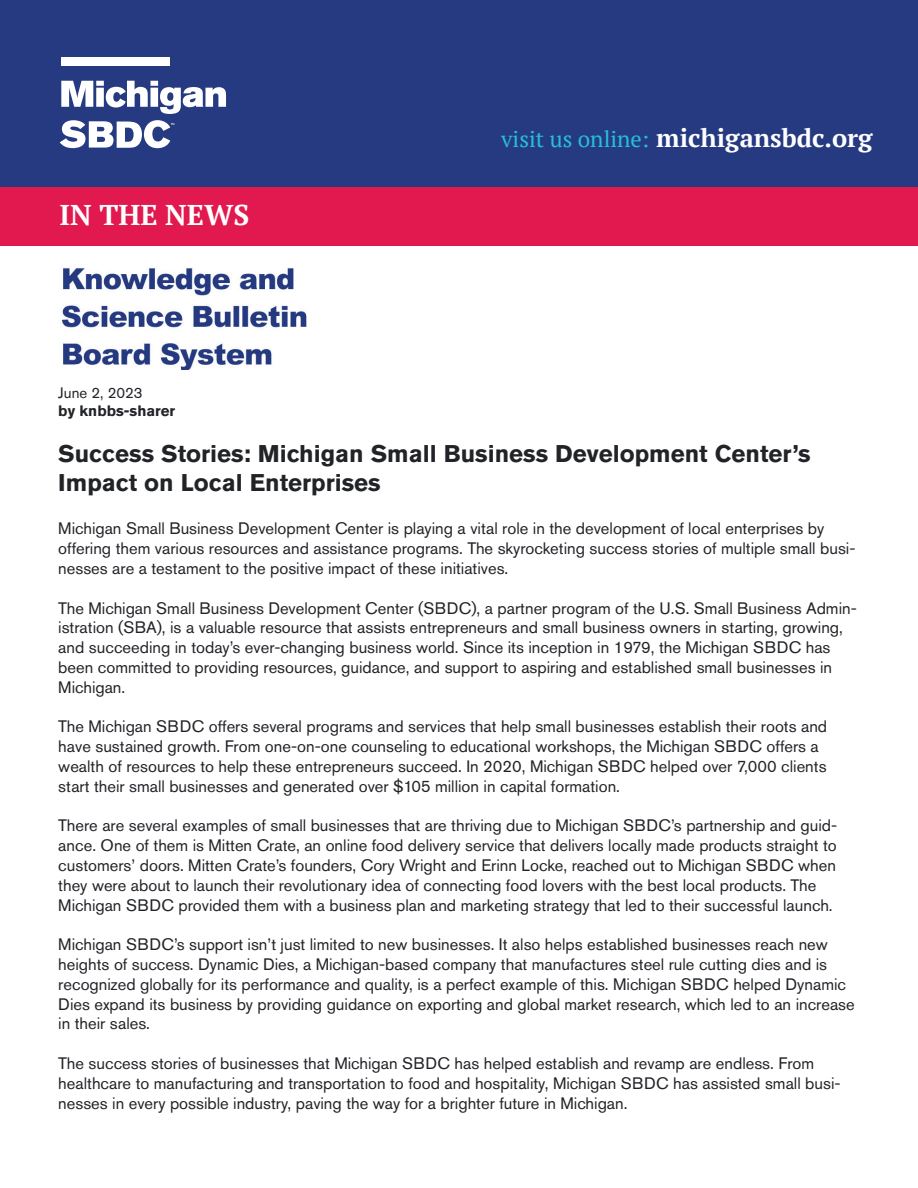
<style>
.page{position:relative;width:918px;height:1188px;background:#fff}
.page>*{position:absolute;margin:0;border:0;box-sizing:border-box;transform-origin:0 0}
.t1{font:700 28.5px "PT Serif";color:#fff}
.t2{font:700 25.5px "PT Serif";color:#fff}
.t3{font:700 24px/28.8px "Akzidenz Grotesk Std";color:#212327}
.t4{font:16.5px/19.8px "Akzidenz Grotesk Std";color:#212327}
.t5{font:700 15px "Akzidenz Grotesk Std";color:#212327}
.t6{font:15px "Akzidenz Grotesk Std";color:#212327}
.s1{font-weight:400;font-size:22.5px;color:#25bfda}
</style>
<div class="page">
<div style="left:0;top:0;width:918px;height:246px;background:#253a80"></div>
<div style="left:1px;top:187px;width:917px;height:59px;background:#e1194f"></div>
<div style="left:61px;top:57px;width:108px;height:8px;background:#fff"></div>
<svg style="left:61px;top:81px;width:165px;height:33px"></svg>
<svg style="left:60px;top:120px;width:114px;height:28px"></svg>
<img style="left:61px;top:267px;width:246px;height:102px">
<h1 class="t1" style="left:60px;top:196px;width:191px">IN THE NEWS</h1>
<h2 class="t2" style="left:501px;top:121px;width:373px"><span class="s1">visit us online:</span> michigansbdc.org</h2>
<p class="t6" style="left:58px;top:384px;width:86px">June 2, 2023</p>
<p class="t5" style="left:58px;top:402px;width:118px">by knbbs-sharer</p>
<h3 class="t3" style="left:58px;top:440px;width:754px">Success Stories: Michigan Small Business Development Center’s<br>Impact on Local Enterprises</h3>
<p class="t4" style="left:58px;top:519px;width:799px">Michigan Small Business Development Center is playing a vital role in the development of local enterprises by offering them various resources and assistance programs. The skyrocketing success stories of multiple small busi&shy;nesses are a testament to the positive impact of these initiatives.</p>
<p class="t4" style="left:58px;top:598px;width:800px">The Michigan Small Business Development Center (SBDC), a partner program of the U.S. Small Business Admin&shy;istration (SBA), is a valuable resource that assists entrepreneurs and small business owners in starting, growing, and succeeding in today’s ever-changing business world. Since its inception in 1979, the Michigan SBDC has been committed to providing resources, guidance, and support to aspiring and established small businesses in Michigan.</p>
<p class="t4" style="left:58px;top:717px;width:770px">The Michigan SBDC offers several programs and services that help small businesses establish their roots and have sustained growth. From one-on-one counseling to educational workshops, the Michigan SBDC offers a wealth of resources to help these entrepreneurs succeed. In 2020, Michigan SBDC helped over 7,000 clients start their small businesses and generated over $105 million in capital formation.</p>
<p class="t4" style="left:58px;top:816px;width:780px">There are several examples of small businesses that are thriving due to Michigan SBDC’s partnership and guid&shy;ance. One of them is Mitten Crate, an online food delivery service that delivers locally made products straight to customers’ doors. Mitten Crate’s founders, Cory Wright and Erinn Locke, reached out to Michigan SBDC when they were about to launch their revolutionary idea of connecting food lovers with the best local products. The Michigan SBDC provided them with a business plan and marketing strategy that led to their successful launch.</p>
<p class="t4" style="left:58px;top:934px;width:798px">Michigan SBDC’s support isn’t just limited to new businesses. It also helps established businesses reach new heights of success. Dynamic Dies, a Michigan-based company that manufactures steel rule cutting dies and is recognized globally for its performance and quality, is a perfect example of this. Michigan SBDC helped Dynamic Dies expand its business by providing guidance on exporting and global market research, which led to an increase in their sales.</p>
<p class="t4" style="left:58px;top:1053px;width:784px">The success stories of businesses that Michigan SBDC has helped establish and revamp are endless. From healthcare to manufacturing and transportation to food and hospitality, Michigan SBDC has assisted small busi&shy;nesses in every possible industry, paving the way for a brighter future in Michigan.</p>
</div>
